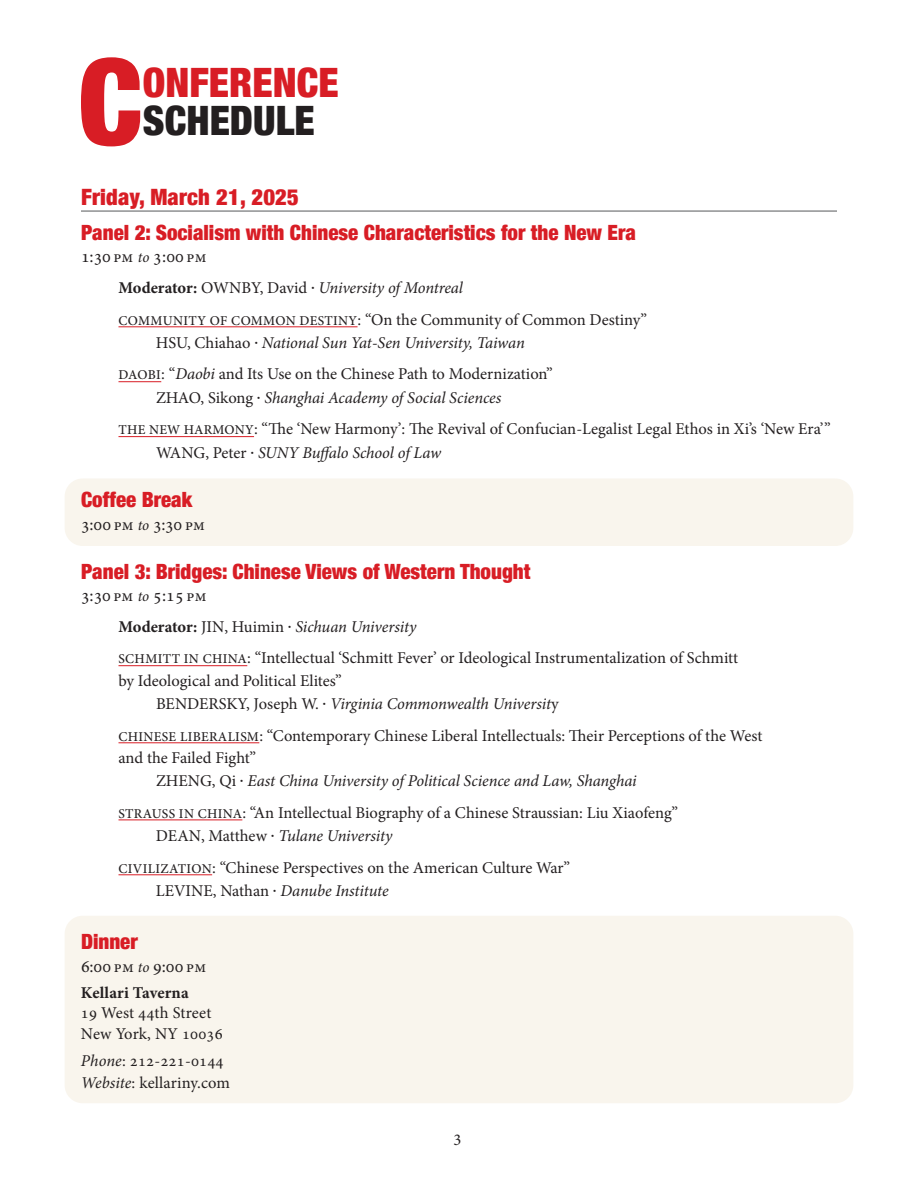
<style>
.page{position:relative;width:918px;height:1188px;background:#fff}
.page>*{position:absolute;margin:0;border:0;box-sizing:border-box;transform-origin:0 0}
.t1{font:900 condensed 120.6px "Helvetica Neue";color:#d81d25}
.t2{font:900 condensed 40.5px "Helvetica Neue";color:#d81d25}
.t3{font:900 condensed 40.5px "Helvetica Neue";color:#231f20}
.t4{font:900 condensed 22.5px "Helvetica Neue";letter-spacing:.01em;color:#d81d25}
.t5{font:900 condensed 21px "Helvetica Neue";color:#d81d25}
.t6{font:18px "Minion Pro";letter-spacing:.01em;color:#231f20}
.t7{font:16.5px/31.2px "Minion Pro";color:#231f20}
.t8{font:italic 16.5px "Minion Pro";letter-spacing:-.01em;color:#231f20}
.t9{font:700 16.5px "Minion Pro";letter-spacing:.005em;color:#231f20}
.s1{font-size:16.5px}
.s2{font-style:italic;font-size:15px}
.s3{font-weight:700}
.s4{font-style:italic}
.s5{font-weight:500;font-size:13.5px}
.s6{font-style:normal}
.s7{font-weight:700;font-style:normal}
</style>
<div class="page">
<div style="left:65px;top:916px;width:788px;height:187px;background:#f9f5ed;border-radius:18px"></div>
<div style="left:65px;top:478px;width:788px;height:68px;background:#f9f5ed;border-radius:18px"></div>
<hr style="left:81px;top:211px;width:756px;height:1px;background:#57585a">
<hr style="left:118px;top:327px;width:240px;height:1px;background:#d81d25">
<hr style="left:118px;top:381px;width:43px;height:1px;background:#d81d25">
<hr style="left:118px;top:436px;width:136px;height:1px;background:#d81d25">
<hr style="left:118px;top:665px;width:129px;height:1px;background:#d81d25">
<hr style="left:118px;top:743px;width:141px;height:1px;background:#d81d25">
<hr style="left:118px;top:820px;width:124px;height:1px;background:#d81d25">
<hr style="left:118px;top:875px;width:94px;height:1px;background:#d81d25">
<h1 class="t1" style="left:78px;top:3px;width:66px">C</h1>
<h2 class="t2" style="left:143px;top:49px;width:197px">ONFERENCE</h2>
<h2 class="t3" style="left:143px;top:87px;width:173px">SCHEDULE</h2>
<h3 class="t4" style="left:81px;top:178px;width:219px">Friday, March 21, 2025</h3>
<p class="t5" style="left:81px;top:216px;width:557px">Panel 2: Socialism with Chinese Characteristics for the New Era</p>
<p class="t6" style="left:81px;top:244px;width:127px">1:30 <span class="s1">pm</span> <span class="s2">to</span> 3:00 <span class="s1">pm</span></p>
<p class="t7" style="left:118px;top:273px;width:530px"><span class="s3">Moderator:</span> OWNBY, David <span class="s3">.</span> <span class="s4">University of Montreal<br></span><span class="s5">COMMUNITY OF COMMON DESTINY</span>: “On the Community of Common Destiny”</p>
<p class="t7" style="left:118px;top:327px;width:436px;text-align:center">HSU, Chiahao <span class="s3">.</span> <span class="s4">National Sun Yat-Sen University, Taiwan<br></span><span class="s5">DAOBI</span>: “<span class="s4">Daobi</span> and Its Use on the Chinese Path to Modernization”</p>
<p class="t7" style="left:118px;top:382px;width:714px;text-indent:38px">ZHAO, Sikong <span class="s3">.</span> <span class="s4">Shanghai Academy of Social Sciences<br></span><span class="s5">THE NEW HARMONY</span>: “The ‘New Harmony’: The Revival of Confucian-Legalist Legal Ethos in Xi’s ‘New Era’”</p>
<p class="t8" style="left:156px;top:442px;width:287px"><span class="s6">WANG, Peter</span> <span class="s7">.</span> SUNY Buffalo School of Law</p>
<p class="t5" style="left:81px;top:482px;width:113px">Coffee Break</p>
<p class="t6" style="left:81px;top:512px;width:125px">3:00 <span class="s1">pm</span> <span class="s2">to</span> 3:30 <span class="s1">pm</span></p>
<p class="t5" style="left:81px;top:554px;width:451px">Panel 3: Bridges: Chinese Views of Western Thought</p>
<p class="t6" style="left:81px;top:583px;width:127px">3:30 <span class="s1">pm</span> <span class="s2">to</span> 5:15 <span class="s1">pm</span></p>
<p class="t7" style="left:118px;top:611px;width:621px"><span class="s3">Moderator:</span> JIN, Huimin <span class="s3">.</span> <span class="s4">Sichuan University<br></span><span class="s5">SCHMITT IN CHINA</span>: “Intellectual ‘Schmitt Fever’ or Ideological Instrumentalization of Schmitt</p>
<p class="t7" style="left:156px;top:669px;width:404px;line-height:23.7px;text-indent:-38px">by Ideological and Political Elites”<br>BENDERSKY, Joseph W. <span class="s3">.</span> <span class="s4">Virginia Commonwealth Universit</span>y</p>
<p class="t7" style="left:118px;top:724px;width:645px;line-height:22.2px"><span class="s5">CHINESE LIBERALISM</span>: “Contemporary Chinese Liberal Intellectuals: Their Perceptions of the West and the Failed Fight”</p>
<p class="t7" style="left:118px;top:766px;width:561px;text-align:center">ZHENG, Qi <span class="s3">.</span> <span class="s4">East China University of Political Science and Law, Shanghai<br></span><span class="s5">STRAUSS IN CHINA</span>: “An Intellectual Biography of a Chinese Straussian: Liu Xiaofeng”</p>
<p class="t7" style="left:118px;top:821px;width:453px;text-indent:37px">DEAN, Matthew <span class="s3">.</span> <span class="s4">Tulane University<br></span><span class="s5">CIVILIZATION</span>: “Chinese Perspectives on the American Culture War”</p>
<p class="t8" style="left:156px;top:880px;width:234px"><span class="s6">LEVINE, Nathan</span> <span class="s7">.</span> Danube Institute</p>
<p class="t5" style="left:81px;top:924px;width:58px">Dinner</p>
<p class="t6" style="left:81px;top:954px;width:127px">6:00 <span class="s1">pm</span> <span class="s2">to</span> 9:00 <span class="s1">pm</span></p>
<p class="t9" style="left:81px;top:981px;width:109px">Kellari Taverna</p>
<p class="t7" style="left:81px;top:1002px;width:143px;line-height:21.3px">19 West 44th Street<br>New York, NY 10036</p>
<p class="t7" style="left:81px;top:1050px;width:151px;line-height:21.3px"><span class="s4">Phone</span>: 212-221-0144<br><span class="s4">Website</span>: kellariny.com</p>
<p class="t7" style="left:453px;top:1124px;width:9px">3</p>
</div>
